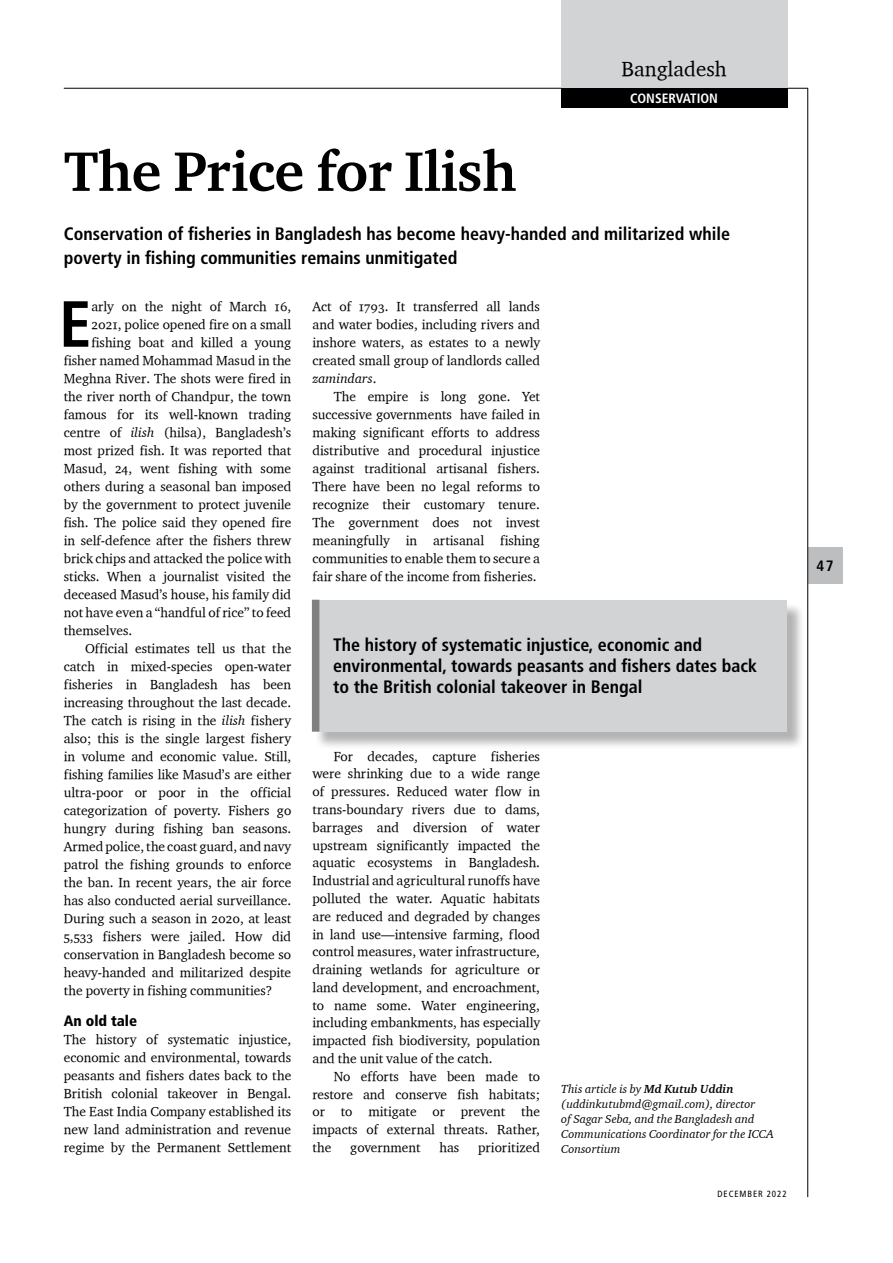
<style>
.page{position:relative;width:893px;height:1263px;background:#fff}
.page>*{position:absolute;margin:0;border:0;box-sizing:border-box;transform-origin:0 0}
.t1{font:700 condensed 65.1px "Frutiger LT Std";color:#000}
.t2{font:57px "Charter Bd OSITCTT Bold";letter-spacing:-.01em;color:#000}
.t3{font:21px "Charter OSITCTT";color:#000}
.t4{font:700 condensed 18px/21px "Frutiger LT Std";color:#000}
.t5{font:900 condensed 15px "Frutiger LT Std";color:#000}
.t6{font:700 condensed 15px "Frutiger LT Std";color:#000}
.t7{font:13.5px/17.9px "Charter OSITCTT";color:#000;text-align:justify}
.t8{font:700 condensed 13.5px "Frutiger LT Std";color:#fff}
.t9{font:13.5px "Charter OSITCTT Italic";color:#000}
.t10{font:12px/15px "Charter OSITCTT Italic";color:#000}
.t11{font:condensed 9px "Frutiger LT Std";letter-spacing:.1em;color:#000}
.s1{font-family:"Charter OSITCTT"}
.s2{font-family:"Charter OSITCTT Italic"}
.s3{font-family:"Charter Bd OSITCTT Bold";font-style:italic}
</style>
<div class="page">
<div style="left:808px;top:547px;width:34px;height:36px;background:#bcbec0"></div>
<hr style="left:807px;top:88px;width:1px;height:1109px;background:#000">
<hr style="left:64px;top:88px;width:744px;height:1px;background:#000">
<div style="left:561px;top:88px;width:226px;height:20px;background:#000"></div>
<div style="left:561px;top:0;width:226px;height:88px;background:#d1d3d4"></div>
<div style="left:314px;top:602px;width:492px;height:148px;background:#000;opacity:.3"></div>
<div style="left:312px;top:600px;width:475px;height:131px;background:#d1d3d4"></div>
<div style="left:312px;top:600px;width:7px;height:131px;background:#808080"></div>
<h3 class="t3" style="left:621px;top:55px;width:107px">Bangladesh</h3>
<p class="t8" style="left:630px;top:90px;width:89px">Conservation</p>
<h2 class="t2" style="left:64px;top:136px;width:454px">The Price for Ilish</h2>
<h3 class="t4" style="left:64px;top:222px;width:668px;line-height:24px">Conservation of fisheries in Bangladesh has become heavy-handed and militarized while poverty in fishing communities remains unmitigated</h3>
<h1 class="t1" style="left:59px;top:285px;width:34px">E</h1>
<p class="t7" style="left:91px;top:297px;width:201px">arly on the night of March 16,</p>
<p class="t7" style="left:313px;top:297px;width:229px">Act of 1793. It transferred all lands and water bodies, including rivers and inshore waters, as estates to a newly created small group of landlords called</p>
<p class="t9" style="left:313px;top:370px;width:65px">zamindars<span class="s1">.</span></p>
<p class="t7" style="left:313px;top:387px;width:229px;text-indent:21px">The empire is long gone. Yet successive governments have failed in making significant efforts to address distributive and procedural injustice against traditional artisanal fishers.<br>There have been no legal reforms to recognize their customary tenure.<br>The government does not invest meaningfully in artisanal fishing communities to enable them to secure a fair share of the income from fisheries.</p>
<p class="t7" style="left:91px;top:315px;width:201px">2021, police opened fire on a small</p>
<p class="t7" style="left:91px;top:333px;width:201px">fishing boat and killed a young</p>
<p class="t7" style="left:64px;top:351px;width:229px">fisher named Mohammad Masud in the</p>
<p class="t7" style="left:64px;top:369px;width:229px">Meghna River. The shots were fired in</p>
<p class="t7" style="left:64px;top:387px;width:229px">the river north of Chandpur, the town</p>
<p class="t7" style="left:64px;top:405px;width:229px">famous for its well-known trading</p>
<p class="t7" style="left:64px;top:423px;width:229px">centre of <span class="s2">ilish</span> (hilsa), Bangladesh’s</p>
<p class="t7" style="left:64px;top:441px;width:229px">most prized fish. It was reported that</p>
<p class="t7" style="left:64px;top:459px;width:229px">Masud, 24, went fishing with some</p>
<p class="t7" style="left:64px;top:477px;width:229px">others during a seasonal ban imposed</p>
<p class="t7" style="left:64px;top:495px;width:229px">by the government to protect juvenile</p>
<p class="t7" style="left:64px;top:513px;width:229px">fish. The police said they opened fire</p>
<p class="t7" style="left:64px;top:531px;width:229px">in self-defence after the fishers threw</p>
<p class="t7" style="left:64px;top:549px;width:229px">brick chips and attacked the police with</p>
<p class="t7" style="left:64px;top:567px;width:229px">sticks. When a journalist visited the</p>
<p class="t7" style="left:64px;top:585px;width:229px">deceased Masud’s house, his family did</p>
<p class="t7" style="left:64px;top:603px;width:229px">not have even a “handful of rice” to feed</p>
<p class="t7" style="left:64px;top:621px;width:70px">themselves.</p>
<p class="t7" style="left:85px;top:639px;width:208px">Official estimates tell us that the</p>
<p class="t7" style="left:64px;top:657px;width:229px">catch in mixed-species open-water</p>
<p class="t7" style="left:64px;top:675px;width:229px">fisheries in Bangladesh has been</p>
<p class="t7" style="left:64px;top:693px;width:229px">increasing throughout the last decade.</p>
<p class="t7" style="left:64px;top:711px;width:229px">The catch is rising in the <span class="s2">ilish</span> fishery</p>
<p class="t7" style="left:64px;top:729px;width:229px">also; this is the single largest fishery</p>
<p class="t7" style="left:64px;top:747px;width:229px">in volume and economic value. Still,</p>
<p class="t7" style="left:64px;top:765px;width:229px">fishing families like Masud’s are either</p>
<p class="t7" style="left:64px;top:783px;width:229px">ultra-poor or poor in the official</p>
<p class="t7" style="left:64px;top:801px;width:229px">categorization of poverty. Fishers go</p>
<p class="t7" style="left:64px;top:819px;width:229px">hungry during fishing ban seasons.</p>
<p class="t7" style="left:64px;top:837px;width:229px">Armed police, the coast guard, and navy</p>
<p class="t7" style="left:64px;top:855px;width:229px">patrol the fishing grounds to enforce</p>
<p class="t7" style="left:64px;top:873px;width:229px">the ban. In recent years, the air force</p>
<p class="t7" style="left:64px;top:891px;width:229px">has also conducted aerial surveillance.</p>
<p class="t7" style="left:64px;top:909px;width:229px">During such a season in 2020, at least</p>
<p class="t7" style="left:64px;top:927px;width:229px">5,533 fishers were jailed. How did</p>
<p class="t7" style="left:64px;top:945px;width:229px">conservation in Bangladesh become so</p>
<p class="t7" style="left:64px;top:963px;width:229px">heavy-handed and militarized despite</p>
<p class="t7" style="left:64px;top:981px;width:210px">the poverty in fishing communities?</p>
<p class="t5" style="left:64px;top:1011px;width:75px">An old tale</p>
<p class="t7" style="left:64px;top:1030px;width:229px">The history of systematic injustice, economic and environmental, towards peasants and fishers dates back to the British colonial takeover in Bengal.<br>The East India Company established its new land administration and revenue regime by the Permanent Settlement</p>
<h3 class="t4" style="left:333px;top:635px;width:425px">The history of systematic injustice, economic and environmental, towards peasants and fishers dates back to the British colonial takeover in Bengal</h3>
<p class="t7" style="left:313px;top:747px;width:229px;text-indent:21px">For decades, capture fisheries were shrinking due to a wide range of pressures. Reduced water flow in trans-boundary rivers due to dams, barrages and diversion of water upstream significantly impacted the aquatic ecosystems in Bangladesh.<br>Industrial and agricultural runoffs have polluted the water. Aquatic habitats are reduced and degraded by changes in land use—intensive farming, flood control measures, water infrastructure, draining wetlands for agriculture or land development, and encroachment, to name some. Water engineering, including embankments, has especially impacted fish biodiversity, population and the unit value of the catch.</p>
<p class="t7" style="left:313px;top:1067px;width:229px;text-indent:21px">No efforts have been made to restore and conserve fish habitats; or to mitigate or prevent the impacts of external threats. Rather, the</p>
<p class="t10" style="left:561px;top:1082px;width:214px">This article is by <span class="s3">Md Kutub Uddin </span>(uddinkutubmd@gmail.com), director<br>of Sagar Seba, and the Bangladesh and<br>Communications Coordinator for the ICCA<br>Consortium</p>
<p class="t7" style="left:350px;top:1138px;width:72px">government</p>
<p class="t7" style="left:439px;top:1138px;width:21px">has</p>
<p class="t7" style="left:478px;top:1138px;width:63px">prioritized</p>
<p class="t11" style="left:718px;top:1189px;width:71px">DECEMBER 2022</p>
<p class="t6" style="left:817px;top:557px;width:19px">47</p>
</div>
